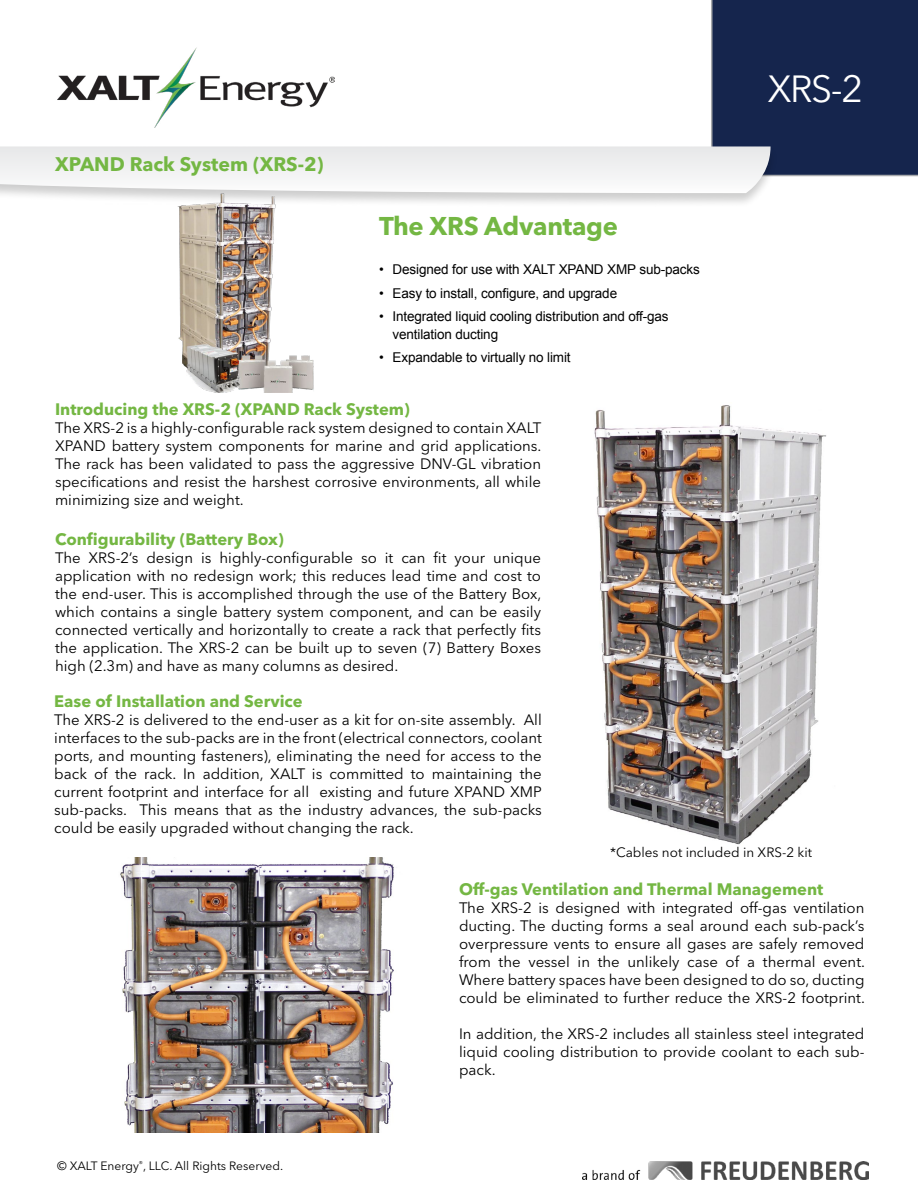
<style>
.page{position:relative;width:918px;height:1188px;background:#fff}
.page>*{position:absolute;margin:0;border:0;box-sizing:border-box;transform-origin:0 0}
.t1{font:37.5px "Avenir Next LT Pro";color:#fff}
.t2{font:700 25.5px "Avenir Next LT Pro";letter-spacing:-.01em;color:#74b743}
.t3{font:700 19.5px "Avenir Next LT Pro";color:#74b743}
.t4{font:700 16.5px "Avenir Next LT Pro";color:#74b743}
.t5{font:15px/18px "Avenir Next LT Pro";color:#000;text-align:justify}
.t6{font:13.5px/18px "Arial";letter-spacing:-.01em;color:#000}
.t7{font:13.5px "Avenir Next LT Pro";color:#000}
.t8{font:12px "Avenir Next LT Pro";color:#000}
</style>
<div class="page">
<div style="left:0;top:145px;width:778px;height:63px;background:#000;opacity:.2"></div>
<svg style="left:0;top:0;width:918px;height:193px"></svg>
<img style="left:57px;top:38px;width:277px;height:89px">
<img style="left:582px;top:1162px;width:286px;height:18px">
<img style="left:594px;top:405px;width:232px;height:440px">
<img style="left:120px;top:858px;width:274px;height:275px">
<img style="left:55px;top:193px;width:314px;height:200px">
<h3 class="t3" style="left:55px;top:152px;width:270px">XPAND Rack System (XRS-2)</h3>
<h2 class="t2" style="left:379px;top:211px;width:240px">The XRS Advantage</h2>
<p class="t6" style="left:379px;top:261px;width:322px">• Designed for use with XALT XPAND XMP sub-packs</p>
<p class="t6" style="left:379px;top:284px;width:240px">• Easy to install, configure, and upgrade</p>
<p class="t6" style="left:393px;top:307px;width:278px;text-indent:-14px">• Integrated liquid cooling distribution and off-gas ventilation ducting</p>
<p class="t6" style="left:379px;top:349px;width:193px">• Expandable to virtually no limit</p>
<p class="t4" style="left:55px;top:399px;width:356px">Introducing the XRS-2 (XPAND Rack System)</p>
<p class="t5" style="left:55px;top:419px;width:488px">The XRS-2 is a highly-configurable rack system designed to contain XALT XPAND battery system components for marine and grid applications.<br>The rack has been validated to pass the aggressive DNV-GL vibration specifications and resist the harshest corrosive environments, all while minimizing size and weight.</p>
<p class="t4" style="left:55px;top:529px;width:230px">Configurability (Battery Box)</p>
<p class="t5" style="left:55px;top:548px;width:488px">The XRS-2’s design is highly-configurable so it can fit your unique application with no redesign work; this reduces lead time and cost to the end-user. This is accomplished through the use of the Battery Box, which contains a single battery system component, and can be easily connected vertically and horizontally to create a rack that perfectly fits the application. The XRS-2 can be built up to seven (7) Battery Boxes high (2.3m) and have as many columns as desired.</p>
<p class="t4" style="left:54px;top:692px;width:250px">Ease of Installation and Service</p>
<p class="t5" style="left:54px;top:711px;width:489px">The XRS-2 is delivered to the end-user as a kit for on-site assembly. All interfaces to the sub-packs are in the front (electrical connectors, coolant ports, and mounting fasteners), eliminating the need for access to the back of the rack. In addition, XALT is committed to maintaining the current footprint and interface for all existing and future XPAND XMP sub-packs. This means that as the industry advances, the sub-packs could be easily upgraded without changing the rack.</p>
<h1 class="t1" style="left:767px;top:66px;width:97px">XRS-2</h1>
<p class="t7" style="left:610px;top:844px;width:203px">*Cables not included in XRS-2 kit</p>
<p class="t8" style="left:57px;top:1158px;width:227px">© XALT Energy<sup>®</sup>, LLC. All Rights Reserved.</p>
<p class="t4" style="left:459px;top:880px;width:366px">Off-gas Ventilation and Thermal Management</p>
<p class="t5" style="left:459px;top:899px;width:407px">The XRS-2 is designed with integrated off-gas ventilation ducting. The ducting forms a seal around each sub-pack’s overpressure vents to ensure all gases are safely removed from the vessel in the unlikely case of a thermal event.<br>Where battery spaces have been designed to do so, ducting could be eliminated to further reduce the XRS-2 footprint.</p>
<p class="t5" style="left:459px;top:1025px;width:407px">In addition, the XRS-2 includes all stainless steel integrated liquid cooling distribution to provide coolant to each sub&shy;pack.</p>
</div>
